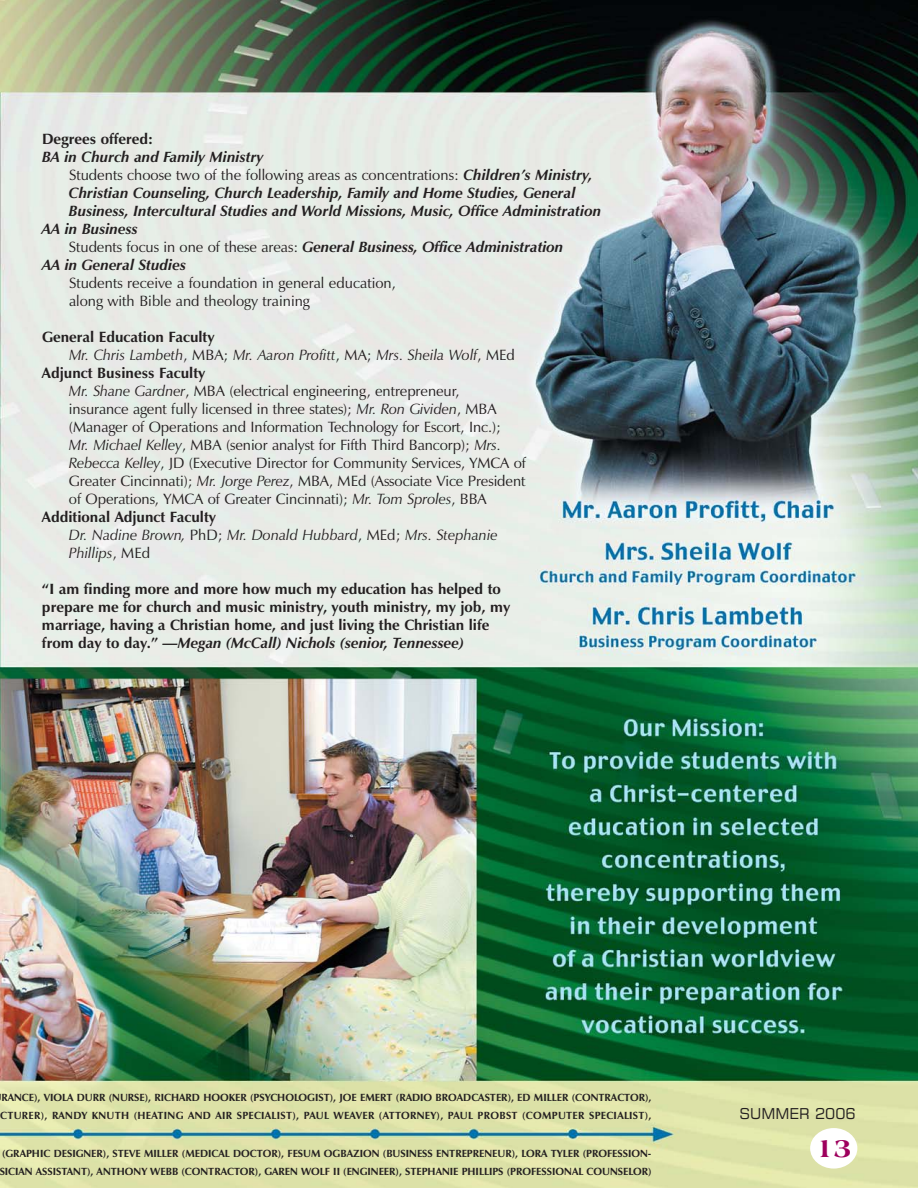
<style>
.page{position:relative;width:918px;height:1188px;background:#fff}
.page>*{position:absolute;margin:0;border:0;box-sizing:border-box;transform-origin:0 0}
.t1{font:800 27px "Americana BT";color:#9e005d}
.t2{font:15px/18px "Zapf Humanist 601 BT";letter-spacing:-.005em;color:#231f20}
.t3{font:700 15px/18px "Zapf Humanist 601 BT";color:#231f20}
.t4{font:italic 700 15px "Zapf Humanist 601 BT";color:#231f20}
.t5{font:italic 15px "Zapf Humanist 601 BT";color:#231f20}
.t6{font:15px "Square 721 BT";color:#231f20}
.t7{font:700 10.5px/18px "Zapf Humanist 601 BT";color:#231f20}
.s1{font-weight:700;font-style:italic}
.s2{font-weight:400;font-style:normal}
.s3{font-style:normal}
.s4{font-style:italic}
</style>
<div class="page">
<img style="left:0;top:0;width:918px;height:1188px">
<div style="left:810px;top:1128px;width:47px;height:41px;background:#fff;border-radius:50%"></div>
<p class="t3" style="left:42px;top:131px;width:113px">Degrees offered:</p>
<p class="t4" style="left:42px;top:150px;width:223px">BA in Church and Family Ministry</p>
<p class="t2" style="left:69px;top:167px;width:525px">Students choose two of the following areas as concentrations: <span class="s1">Children’s Ministry,</span></p>
<p class="t4" style="left:69px;top:186px;width:508px">Christian Counseling, Church Leadership, Family and Home Studies, General</p>
<p class="t4" style="left:69px;top:204px;width:534px">Business, Intercultural Studies and World Missions, Music, Office Administration</p>
<p class="t4" style="left:42px;top:222px;width:97px">AA in Business</p>
<p class="t4" style="left:69px;top:240px;width:496px"><span class="s2">Students focus in one of these areas:</span> General Business, Office Administration</p>
<p class="t4" style="left:42px;top:258px;width:146px">AA in General Studies</p>
<p class="t2" style="left:69px;top:275px;width:328px">Students receive a foundation in general education, along with Bible and theology training</p>
<p class="t3" style="left:42px;top:329px;width:174px">General Education Faculty</p>
<p class="t5" style="left:69px;top:348px;width:448px">Mr. Chris Lambeth<span class="s3">, MBA;</span> Mr. Aaron Profitt<span class="s3">, MA;</span> Mrs. Sheila Wolf<span class="s3">, MEd</span></p>
<p class="t3" style="left:42px;top:365px;width:165px">Adjunct Business Faculty</p>
<p class="t2" style="left:69px;top:383px;width:392px"><span class="s4">Mr. Shane Gardner</span>, MBA (electrical engineering, entrepreneur,</p>
<p class="t2" style="left:69px;top:401px;width:429px">insurance agent fully licensed in three states); <span class="s4">Mr. Ron Gividen</span>, MBA</p>
<p class="t2" style="left:69px;top:419px;width:434px">(Manager of Operations and Information Technology for Escort, Inc.);</p>
<p class="t2" style="left:69px;top:437px;width:434px"><span class="s4">Mr. Michael Kelley</span>, MBA (senior analyst for Fifth Third Bancorp); <span class="s4">Mrs.</span></p>
<p class="t2" style="left:69px;top:455px;width:459px"><span class="s4">Rebecca Kelley</span>, JD (Executive Director for Community Services, YMCA of</p>
<p class="t2" style="left:69px;top:473px;width:458px">Greater Cincinnati); <span class="s4">Mr. Jorge Perez</span>, MBA, MEd (Associate Vice President</p>
<p class="t2" style="left:69px;top:491px;width:419px">of Operations, YMCA of Greater Cincinnati); <span class="s4">Mr. Tom Sproles</span>, BBA</p>
<p class="t3" style="left:42px;top:509px;width:176px">Additional Adjunct Faculty</p>
<p class="t5" style="left:69px;top:528px;width:430px">Dr. Nadine Brown, <span class="s3">PhD;</span> Mr. Donald Hubbard<span class="s3">, MEd;</span> Mrs. Stephanie</p>
<p class="t5" style="left:69px;top:546px;width:83px">Phillips<span class="s3">, MEd</span></p>
<p class="t3" style="left:42px;top:581px;width:470px">“I am finding more and more how much my education has helped to prepare me for church and music ministry, youth ministry, my job, my marriage, having a Christian home, and just living the Christian life from day to day.” <span class="s4">—Megan (McCall) Nichols (senior, Tennessee)</span></p>
<p class="t7" style="left:0;top:1090px;width:653px">RANCE), VIOLA DURR (NURSE), RICHARD HOOKER (PSYCHOLOGIST), JOE EMERT (RADIO BROADCASTER), ED MILLER (CONTRACTOR),<br>CTURER), RANDY KNUTH (HEATING AND AIR SPECIALIST), PAUL WEAVER (ATTORNEY), PAUL PROBST (COMPUTER SPECIALIST),</p>
<p class="t7" style="left:-1px;top:1145px;width:654px">(GRAPHIC DESIGNER), STEVE MILLER (MEDICAL DOCTOR), FESUM OGBAZION (BUSINESS ENTREPRENEUR), LORA TYLER (PROFESSION-<br>SICIAN ASSISTANT), ANTHONY WEBB (CONTRACTOR), GAREN WOLF II (ENGINEER), STEPHANIE PHILLIPS (PROFESSIONAL COUNSELOR)</p>
<p class="t6" style="left:740px;top:1109px;width:118px">SUMMER 2006</p>
<h1 class="t1" style="left:816px;top:1137px;width:37px">13</h1>
</div>
